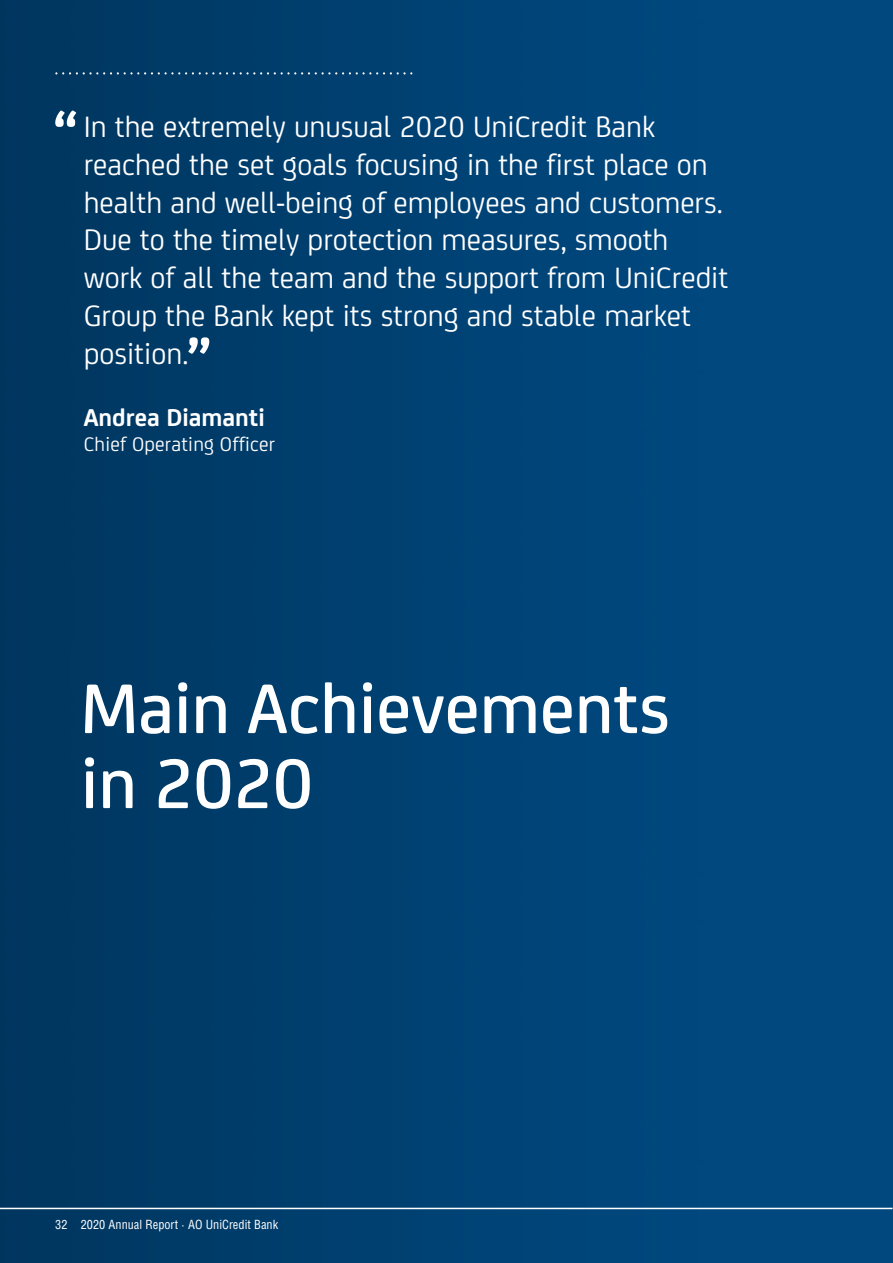
<style>
.page{position:relative;width:893px;height:1263px;background:#fff}
.page>*{position:absolute;margin:0;border:0;box-sizing:border-box;transform-origin:0 0}
.t1{font:500 75px/75px "Uni Credit CY";color:#fff}
.t2{font:31.5px/37.8px "Uni Credit CY";color:#fff}
.t3{font:700 25.95px "Uni Credit CY";color:#fff}
.t4{font:21px "Uni Credit CY";letter-spacing:.01em;color:#fff}
.t5{font:12.75px "Helios Cond C";color:#fff}
</style>
<div class="page">
<div style="left:0;top:0;width:892px;height:1263px;background:#01487e"></div>
<img style="left:0;top:0;width:740px;height:1263px">
<hr style="left:0;top:1208px;width:892px;height:1px;background:#fff">
<svg style="left:56px;top:72px;width:349px;height:3px"></svg>
<svg style="left:55px;top:111px;width:21px;height:16px"></svg>
<svg style="left:188px;top:337px;width:21px;height:17px"></svg>
<p class="t2" style="left:84px;top:106px;width:646px">In the extremely unusual 2020 UniCredit Bank reached the set goals focusing in the first place on health and well-being of employees and customers.<br>Due to the timely protection measures, smooth work of all the team and the support from UniCredit Group the Bank kept its strong and stable market position.</p>
<p class="t3" style="left:84px;top:398px;width:182px">Andrea Diamanti</p>
<p class="t4" style="left:84px;top:429px;width:193px">Chief Operating Officer</p>
<h1 class="t1" style="left:81px;top:666px;width:591px">Main Achievements in 2020</h1>
<p class="t5" style="left:55px;top:1217px;width:224px">32 2020 Annual Report · AO UniCredit Bank</p>
</div>
